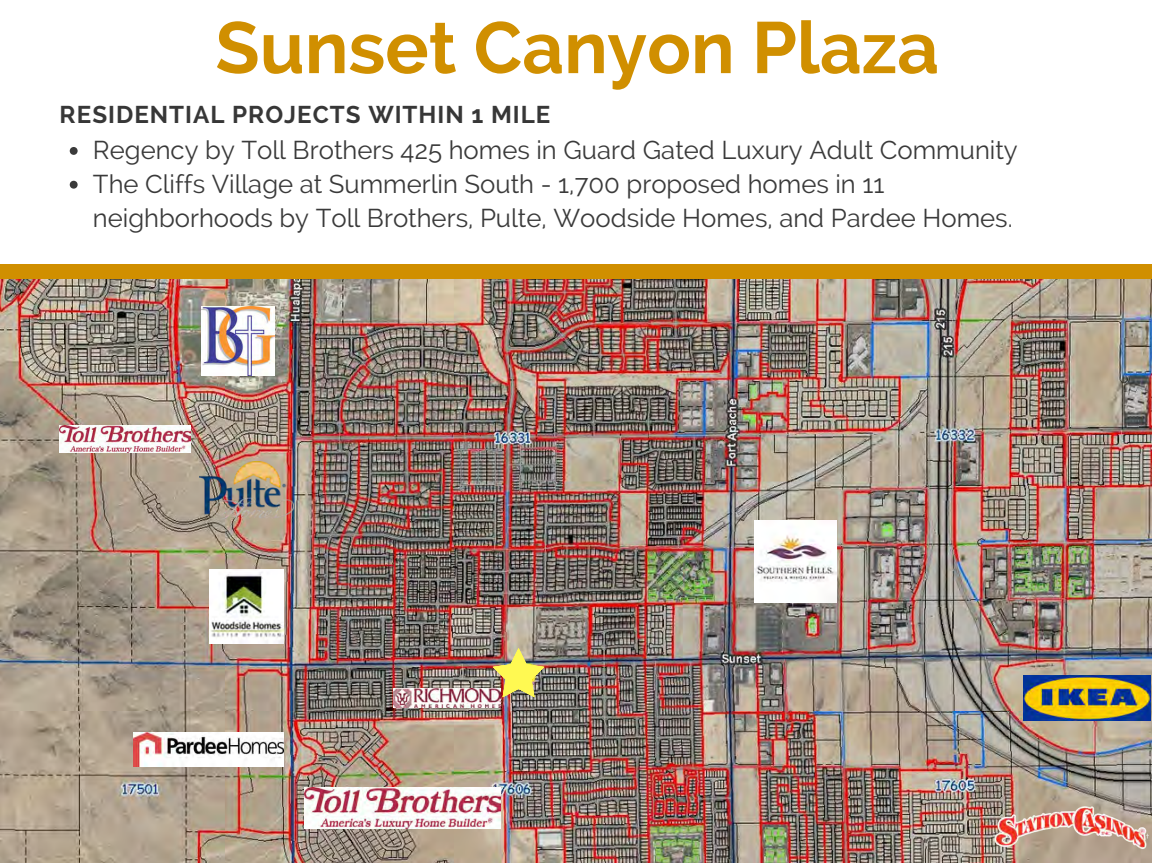
<style>
.page{position:relative;width:1152px;height:863px;background:#fff}
.page>*{position:absolute;margin:0;border:0;box-sizing:border-box;transform-origin:0 0}
.t1{font:700 72.45px "Raleway";color:#d08f00}
.t2{font:25.65px/33.8px "Raleway";color:#3a3a3a}
.t3{font:700 24.15px "Raleway";letter-spacing:.04em;color:#373737}
</style>
<div class="page">
<div style="left:0;top:264px;width:1152px;height:19px;background:#d08f00"></div>
<img style="left:0;top:280px;width:1152px;height:582px">
<img style="left:201px;top:307px;width:73px;height:68px">
<img style="left:305px;top:787px;width:196px;height:41px">
<img style="left:1024px;top:675px;width:127px;height:45px">
<img style="left:991px;top:803px;width:161px;height:48px">
<img style="left:199px;top:461px;width:95px;height:59px">
<img style="left:209px;top:569px;width:75px;height:74px">
<img style="left:60px;top:425px;width:130px;height:27px">
<img style="left:755px;top:520px;width:82px;height:83px">
<img style="left:134px;top:732px;width:150px;height:34px">
<img style="left:394px;top:688px;width:107px;height:19px">
<svg style="left:70px;top:147px;width:8px;height:8px"></svg>
<svg style="left:70px;top:181px;width:8px;height:8px"></svg>
<img style="left:493px;top:648px;width:51px;height:49px">
<h1 class="t1" style="left:215px;top:5px;width:725px">Sunset Canyon Plaza</h1>
<p class="t3" style="left:60px;top:101px;width:492px">RESIDENTIAL PROJECTS WITHIN 1 MILE</p>
<p class="t2" style="left:93px;top:133px;width:926px">Regency by Toll Brothers 425 homes in Guard Gated Luxury Adult Community<br>The Cliffs Village at Summerlin South - 1,700 proposed homes in 11 neighborhoods by Toll Brothers, Pulte, Woodside Homes, and Pardee Homes.</p>
</div>
